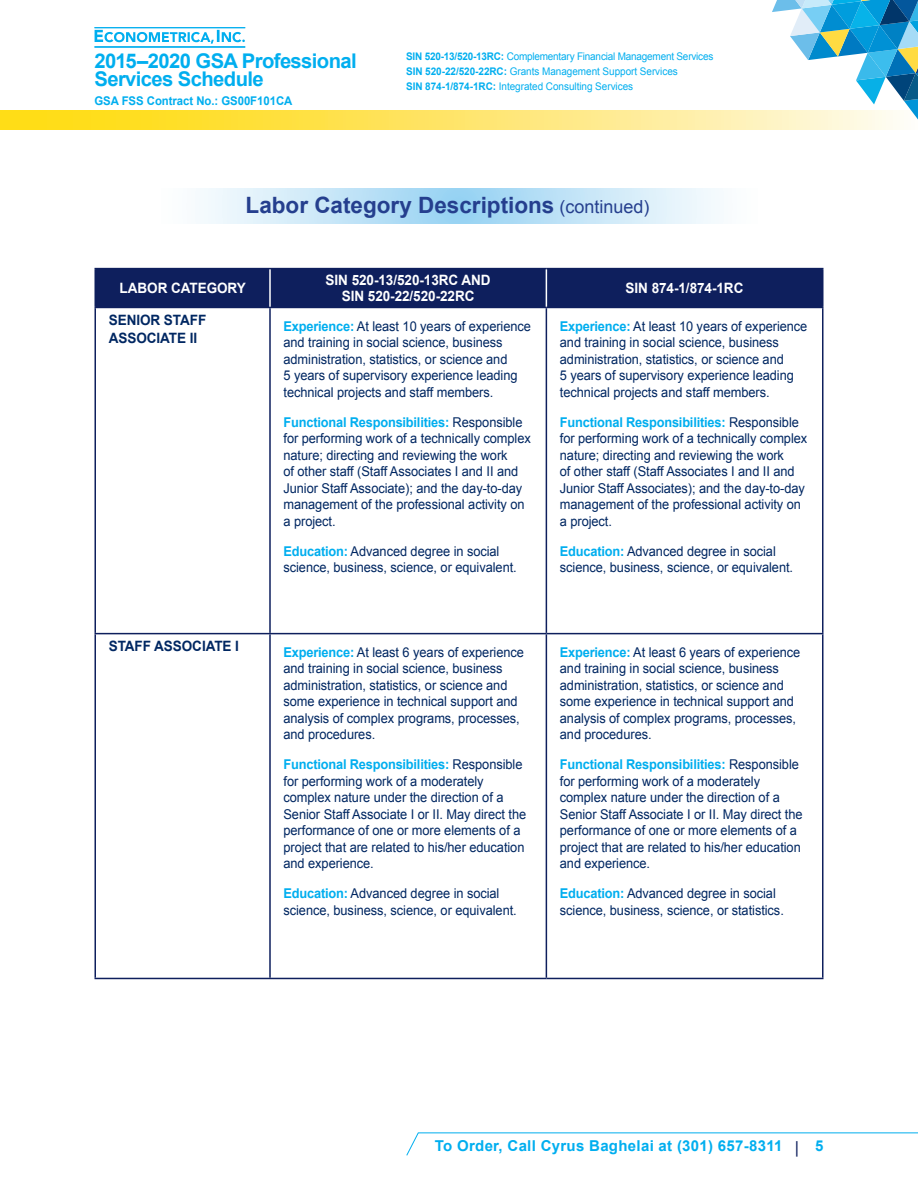
<style>
.page{position:relative;width:918px;height:1188px;background:#fff}
.page>*{position:absolute;margin:0;border:0;box-sizing:border-box;transform-origin:0 0}
.t1{font:700 22.5px "Arial";color:#253f8e}
.t2{font:700 20.25px/18px "Arial";letter-spacing:-.03em;color:#00aeef}
.t3{font:700 15px "Arial";letter-spacing:.02em;color:#00aeef}
.Subheads{font:700 14.25px/16.5px "Arial";letter-spacing:-.005em;color:#fff;text-align:center;scale:.95 1}
.Table_Heads{font:700 14.25px/18px "Arial";letter-spacing:-.005em;color:#002762;scale:.95 1}
.Table_Body{font:13.5px/16.5px "Arial";letter-spacing:-.005em;color:#002762;scale:.95 1}
.t4{font:700 12px "Arial";letter-spacing:-.005em;color:#00aeef;scale:.95 1}
.t5{font:10.5px/15px "Arial";letter-spacing:-.005em;color:#00aeef;scale:.95 1}
.s1{font-weight:700}
.s2{font-weight:400;font-size:18px}
.s3{font-weight:700;color:#00aeef}
.s4{font-weight:400;font-size:16.5px;color:#0e1f5d}
</style>
<div class="page">
<svg style="left:95px;top:30px;width:150px;height:14px"></svg>
<hr style="left:94px;top:46px;width:151px;height:2px;background:#00aeef">
<hr style="left:94px;top:27px;width:151px;height:1px;background:#00aeef">
<svg style="left:406px;top:1132px;width:512px;height:24px"></svg>
<svg style="left:0;top:111px;width:900px;height:18px;background:#fee562"></svg>
<svg style="left:772px;top:0;width:146px;height:125px"></svg>
<svg style="left:199px;top:188px;width:521px;height:36px;background:#c7e6f7"></svg>
<div style="left:96px;top:269px;width:726px;height:38px;background:#0e1f5d"></div>
<hr style="left:94px;top:268px;width:176px;height:1px;background:#0e1f5d">
<hr style="left:94px;top:269px;width:2px;height:38px;background:#0e1f5d">
<hr style="left:270px;top:268px;width:276px;height:1px;background:#0e1f5d">
<hr style="left:546px;top:268px;width:278px;height:1px;background:#0e1f5d">
<hr style="left:822px;top:269px;width:2px;height:38px;background:#0e1f5d">
<hr style="left:94px;top:307px;width:176px;height:1px;background:#0e1f5d">
<hr style="left:270px;top:307px;width:276px;height:1px;background:#0e1f5d">
<hr style="left:546px;top:307px;width:278px;height:1px;background:#0e1f5d">
<hr style="left:269px;top:269px;width:2px;height:38px;background:#fff">
<hr style="left:546px;top:269px;width:1px;height:38px;background:#fff">
<hr style="left:94px;top:308px;width:2px;height:325px;background:#0e1f5d">
<hr style="left:269px;top:308px;width:2px;height:325px;background:#0e1f5d">
<hr style="left:546px;top:308px;width:1px;height:325px;background:#0e1f5d">
<hr style="left:822px;top:308px;width:2px;height:325px;background:#0e1f5d">
<hr style="left:94px;top:633px;width:176px;height:1px;background:#0e1f5d">
<hr style="left:94px;top:634px;width:2px;height:344px;background:#0e1f5d">
<hr style="left:270px;top:633px;width:276px;height:1px;background:#0e1f5d">
<hr style="left:269px;top:634px;width:2px;height:344px;background:#0e1f5d">
<hr style="left:546px;top:633px;width:278px;height:1px;background:#0e1f5d">
<hr style="left:546px;top:634px;width:1px;height:344px;background:#0e1f5d">
<hr style="left:822px;top:634px;width:2px;height:344px;background:#0e1f5d">
<hr style="left:94px;top:978px;width:176px;height:1px;background:#0e1f5d">
<hr style="left:270px;top:978px;width:276px;height:1px;background:#0e1f5d">
<hr style="left:546px;top:978px;width:278px;height:1px;background:#0e1f5d">
<h2 class="t2" style="left:94px;top:52px;width:264px">2015–2020 GSA Professional<br>Services Schedule</h2>
<p class="t4" style="left:94px;top:94px;width:210px">GSA FSS Contract No.: GS00F101CA</p>
<p class="t5" style="left:406px;top:49px;width:325px"><span class="s1">SIN 520-13/520-13RC:</span> Complementary Financial Management Services<br><span class="s1">SIN 520-22/520-22RC:</span> Grants Management Support Services<br><span class="s1">SIN 874-1/874-1RC:</span> Integrated Consulting Services</p>
<p class="t1" style="left:246px;top:192px;width:405px">Labor Category Descriptions <span class="s2">(continued)</span></p>
<p class="Subheads" style="left:120px;top:280px;width:134px">LABOR CATEGORY</p>
<p class="Subheads" style="left:326px;top:272px;width:175px">SIN 520-13/520-13RC AND<br>SIN 520-22/520-22RC</p>
<p class="Subheads" style="left:626px;top:280px;width:125px">SIN 874-1/874-1RC</p>
<p class="Table_Heads" style="left:109px;top:311px;width:104px">SENIOR STAFF<br>ASSOCIATE II</p>
<p class="Table_Body" style="left:284px;top:318px;width:262px"><span class="s3">Experience:</span> At least 10 years of experience and training in social science, business administration, statistics, or science and<br>5 years of supervisory experience leading technical projects and staff members.</p>
<p class="Table_Body" style="left:284px;top:414px;width:262px"><span class="s3">Functional Responsibilities:</span> Responsible for performing work of a technically complex nature; directing and reviewing the work<br>of other staff (Staff Associates I and II and Junior Staff Associate); and the day-to-day management of the professional activity on a project.</p>
<p class="Table_Body" style="left:284px;top:543px;width:247px"><span class="s3">Education:</span> Advanced degree in social science, business, science, or equivalent.</p>
<p class="Table_Body" style="left:560px;top:318px;width:262px"><span class="s3">Experience:</span> At least 10 years of experience and training in social science, business administration, statistics, or science and<br>5 years of supervisory experience leading technical projects and staff members.</p>
<p class="Table_Body" style="left:560px;top:414px;width:262px"><span class="s3">Functional Responsibilities:</span> Responsible for performing work of a technically complex nature; directing and reviewing the work<br>of other staff (Staff Associates I and II and Junior Staff Associates); and the day-to-day management of the professional activity on a project.</p>
<p class="Table_Body" style="left:560px;top:543px;width:247px"><span class="s3">Education:</span> Advanced degree in social science, business, science, or equivalent.</p>
<p class="Table_Heads" style="left:109px;top:637px;width:139px">STAFF ASSOCIATE I</p>
<p class="Table_Body" style="left:284px;top:644px;width:255px"><span class="s3">Experience:</span> At least 6 years of experience and training in social science, business administration, statistics, or science and some experience in technical support and analysis of complex programs, processes, and procedures.</p>
<p class="Table_Body" style="left:284px;top:756px;width:257px"><span class="s3">Functional Responsibilities:</span> Responsible for performing work of a moderately complex nature under the direction of a Senior Staff Associate I or II. May direct the performance of one or more elements of a project that are related to his/her education and experience.</p>
<p class="Table_Body" style="left:284px;top:885px;width:247px"><span class="s3">Education:</span> Advanced degree in social science, business, science, or equivalent.</p>
<p class="Table_Body" style="left:560px;top:644px;width:255px"><span class="s3">Experience:</span> At least 6 years of experience and training in social science, business administration, statistics, or science and some experience in technical support and analysis of complex programs, processes, and procedures.</p>
<p class="Table_Body" style="left:560px;top:756px;width:257px"><span class="s3">Functional Responsibilities:</span> Responsible for performing work of a moderately complex nature under the direction of a Senior Staff Associate I or II. May direct the performance of one or more elements of a project that are related to his/her education and experience.</p>
<p class="Table_Body" style="left:560px;top:885px;width:237px"><span class="s3">Education:</span> Advanced degree in social science, business, science, or statistics.</p>
<p class="t3" style="left:435px;top:1137px;width:390px">To Order, Call Cyrus Baghelai at (301) 657-8311 <span class="s4">|</span> 5</p>
</div>
